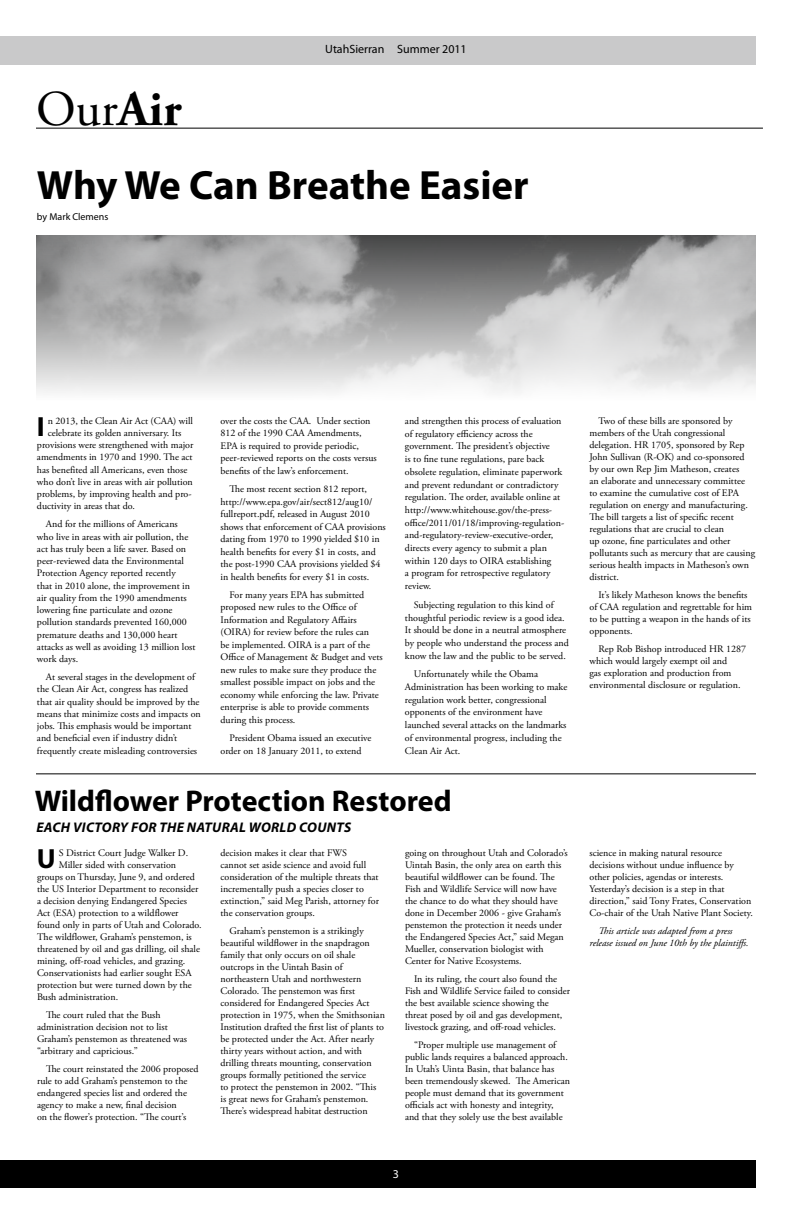
<style>
.page{position:relative;width:792px;height:1224px;background:#fff}
.page>*{position:absolute;margin:0;border:0;box-sizing:border-box;transform-origin:0 0}
.t1{font:50px "Adobe Garamond Pro";color:#000}
.t2{font:700 41px "Myriad Pro";color:#000}
.t3{font:700 30px "Myriad Pro";color:#000}
.t4{font:27.8px "Myriad MM SC700 700 600";color:#000}
.t5{font:italic 700 14px "Myriad Pro";letter-spacing:.02em;color:#000}
.t6{font:12px "Myriad Pro";color:#000}
.t7{font:12px "Myriad Pro";color:#fff}
.t8{font:10px/12px "Adobe Garamond Pro";color:#000}
.t9{font:italic 10px/12px "Adobe Garamond Pro";color:#000}
.t10{font:10px "Myriad MM 400 600";color:#000}
.s1{font-weight:700}
</style>
<div class="page">
<hr style="left:36px;top:128px;width:727px;height:1px;background:#000">
<img style="left:36px;top:236px;width:720px;height:157px">
<hr style="left:36px;top:773px;width:720px;height:1px;background:#000">
<div style="left:0;top:1161px;width:756px;height:27px;background:#000"></div>
<div style="left:0;top:36px;width:756px;height:29px;background:#c9c9ca"></div>
<h1 class="t1" style="left:36px;top:79px;width:147px">Our<span class="s1">Air</span></h1>
<p class="t6" style="left:325px;top:42px;width:143px">UtahSierran Summer 2011</p>
<h2 class="t2" style="left:37px;top:158px;width:493px">Why We Can Breathe Easier</h2>
<p class="t10" style="left:37px;top:212px;width:73px">by Mark Clemens</p>
<h3 class="t4" style="left:37px;top:413px;width:9px">I</h3>
<p class="t8" style="left:48px;top:415px;width:147px">n 2013, the Clean Air Act (CAA) will</p>
<p class="t8" style="left:48px;top:427px;width:135px">celebrate its golden anniversary. Its</p>
<p class="t8" style="left:37px;top:439px;width:158px">provisions were strengthened with major</p>
<p class="t8" style="left:37px;top:452px;width:157px">amendments in 1970 and 1990. The act</p>
<p class="t8" style="left:37px;top:464px;width:152px">has benefited all Americans, even those</p>
<p class="t8" style="left:37px;top:476px;width:157px">who don’t live in areas with air pollution</p>
<p class="t8" style="left:37px;top:488px;width:156px">problems, by improving health and pro-</p>
<p class="t8" style="left:37px;top:500px;width:100px">ductivity in areas that do.</p>
<p class="t8" style="left:37px;top:519px;width:160px;text-indent:9px">And for the millions of Americans who live in areas with air pollution, the act has truly been a life saver. Based on peer-reviewed data the Environmental Protection Agency reported recently<br>that in 2010 alone, the improvement in air quality from the 1990 amendments lowering fine particulate and ozone pollution standards prevented 160,000 premature deaths and 130,000 heart attacks as well as avoiding 13 million lost work days.</p>
<p class="t8" style="left:37px;top:671px;width:165px;text-indent:9px">At several stages in the development of the Clean Air Act, congress has realized that air quality should be improved by the means that minimize costs and impacts on jobs. This emphasis would be important and beneficial even if industry didn’t frequently create misleading controversies</p>
<p class="t8" style="left:220px;top:415px;width:158px;line-height:12.5px">over the costs the CAA. Under section 812 of the 1990 CAA Amendments, EPA is required to provide periodic, peer-reviewed reports on the costs versus benefits of the law’s enforcement.</p>
<p class="t8" style="left:220px;top:483px;width:167px;line-height:12.5px;text-indent:9px">The most recent section 812 report, http://www.epa.gov/air/sect812/aug10/ fullreport.pdf, released in August 2010 shows that enforcement of CAA provisions dating from 1970 to 1990 yielded $10 in health benefits for every $1 in costs, and the post-1990 CAA provisions yielded $4 in health benefits for every $1 in costs.</p>
<p class="t8" style="left:220px;top:589px;width:164px;line-height:12.5px;text-indent:9px">For many years EPA has submitted proposed new rules to the Office of Information and Regulatory Affairs (OIRA) for review before the rules can<br>be implemented. OIRA is a part of the Office of Management &amp; Budget and vets new rules to make sure they produce the smallest possible impact on jobs and the economy while enforcing the law. Private enterprise is able to provide comments during this process.</p>
<p class="t8" style="left:220px;top:732px;width:152px;line-height:12.5px;text-indent:9px">President Obama issued an executive order on 18 January 2011, to extend</p>
<p class="t8" style="left:405px;top:415px;width:161px;line-height:12.7px">and strengthen this process of evaluation of regulatory efficiency across the government. The president’s objective<br>is to fine tune regulations, pare back obsolete regulation, eliminate paperwork and prevent redundant or contradictory regulation. The order, available online at http://www.whitehouse.gov/the-press&shy;office/2011/01/18/improving-regulation&shy;and-regulatory-review-executive-order, directs every agency to submit a plan within 120 days to OIRA establishing<br>a program for retrospective regulatory review.</p>
<p class="t8" style="left:405px;top:599px;width:165px;line-height:12.7px;text-indent:9px">Subjecting regulation to this kind of thoughtful periodic review is a good idea.<br>It should be done in a neutral atmosphere by people who understand the process and know the law and the public to be served.</p>
<p class="t8" style="left:405px;top:668px;width:164px;line-height:12.7px;text-indent:9px">Unfortunately while the Obama Administration has been working to make regulation work better, congressional opponents of the environment have launched several attacks on the landmarks of environmental progress, including the Clean Air Act.</p>
<h3 class="t3" style="left:35px;top:782px;width:418px">Wildflower Protection Restored</h3>
<h3 class="t5" style="left:36px;top:818px;width:316px">EACH VICTORY FOR THE NATURAL WORLD COUNTS</h3>
<p class="t8" style="left:220px;top:847px;width:160px">decision makes it clear that FWS<br>cannot set aside science and avoid full consideration of the multiple threats that incrementally push a species closer to extinction,” said Meg Parish, attorney for the conservation groups.</p>
<p class="t8" style="left:220px;top:925px;width:166px;text-indent:9px">Graham’s penstemon is a strikingly beautiful wildflower in the snapdragon family that only occurs on oil shale outcrops in the Uintah Basin of northeastern Utah and northwestern Colorado. The penstemon was first considered for Endangered Species Act protection in 1975, when the Smithsonian Institution drafted the first list of plants to be protected under the Act. After nearly thirty years without action, and with drilling threats mounting, conservation groups formally petitioned the service<br>to protect the penstemon in 2002. “This<br>is great news for Graham’s penstemon.<br>There’s widespread habitat destruction</p>
<h3 class="t4" style="left:37px;top:845px;width:20px">U</h3>
<p class="t8" style="left:59px;top:847px;width:131px">S District Court Judge Walker D.</p>
<p class="t8" style="left:405px;top:847px;width:164px">going on throughout Utah and Colorado’s Uintah Basin, the only area on earth this beautiful wildflower can be found. The Fish and Wildlife Service will now have the chance to do what they should have done in December 2006 - give Graham’s penstemon the protection it needs under the Endangered Species Act,” said Megan Mueller, conservation biologist with Center for Native Ecosystems.</p>
<p class="t8" style="left:405px;top:973px;width:167px;text-indent:9px">In its ruling, the court also found the Fish and Wildlife Service failed to consider the best available science showing the threat posed by oil and gas development, livestock grazing, and off-road vehicles.</p>
<p class="t8" style="left:405px;top:1039px;width:167px;text-indent:9px">“Proper multiple use management of public lands requires a balanced approach.<br>In Utah’s Uinta Basin, that balance has been tremendously skewed. The American people must demand that its government officials act with honesty and integrity, and that they solely use the best available</p>
<p class="t8" style="left:59px;top:859px;width:119px">Miller sided with conservation</p>
<p class="t8" style="left:37px;top:871px;width:159px">groups on Thursday, June 9, and ordered</p>
<p class="t8" style="left:37px;top:883px;width:163px">the US Interior Department to reconsider</p>
<p class="t8" style="left:37px;top:895px;width:152px">a decision denying Endangered Species</p>
<p class="t8" style="left:37px;top:907px;width:143px">Act (ESA) protection to a wildflower</p>
<p class="t8" style="left:37px;top:919px;width:166px">found only in parts of Utah and Colorado.</p>
<p class="t8" style="left:37px;top:931px;width:156px">The wildflower, Graham’s penstemon, is</p>
<p class="t8" style="left:37px;top:943px;width:165px">threatened by oil and gas drilling, oil shale</p>
<p class="t8" style="left:37px;top:955px;width:150px">mining, off-road vehicles, and grazing.</p>
<p class="t8" style="left:37px;top:967px;width:156px">Conservationists had earlier sought ESA</p>
<p class="t8" style="left:37px;top:979px;width:156px">protection but were turned down by the</p>
<p class="t8" style="left:37px;top:991px;width:83px">Bush administration.</p>
<p class="t8" style="left:37px;top:1009px;width:152px;text-indent:9px">The court ruled that the Bush administration decision not to list Graham’s penstemon as threatened was “arbitrary and capricious.”</p>
<p class="t8" style="left:37px;top:1063px;width:163px;text-indent:9px">The court reinstated the 2006 proposed rule to add Graham’s penstemon to the endangered species list and ordered the agency to make a new, final decision<br>on the flower’s protection. “The court’s</p>
<p class="t7" style="left:393px;top:1166px;width:8px">3</p>
<p class="t8" style="left:589px;top:415px;width:167px;text-indent:9px">Two of these bills are sponsored by members of the Utah congressional delegation. HR 1705, sponsored by Rep John Sullivan (R-OK) and co-sponsored by our own Rep Jim Matheson, creates<br>an elaborate and unnecessary committee to examine the cumulative cost of EPA regulation on energy and manufacturing.<br>The bill targets a list of specific recent regulations that are crucial to clean<br>up ozone, fine particulates and other pollutants such as mercury that are causing serious health impacts in Matheson’s own district.</p>
<p class="t8" style="left:589px;top:589px;width:164px;text-indent:9px">It’s likely Matheson knows the benefits of CAA regulation and regrettable for him to be putting a weapon in the hands of its opponents.</p>
<p class="t8" style="left:589px;top:643px;width:158px;text-indent:9px">Rep Rob Bishop introduced HR 1287 which would largely exempt oil and<br>gas exploration and production from environmental disclosure or regulation.</p>
<p class="t8" style="left:590px;top:847px;width:165px">science in making natural resource decisions without undue influence by other policies, agendas or interests.<br>Yesterday’s decision is a step in that direction,” said Tony Frates, Conservation Co-chair of the Utah Native Plant Society.</p>
<p class="t9" style="left:590px;top:925px;width:161px;text-indent:9px">This article was adapted from a press release issued on June 10th by the plaintiffs.</p>
</div>
